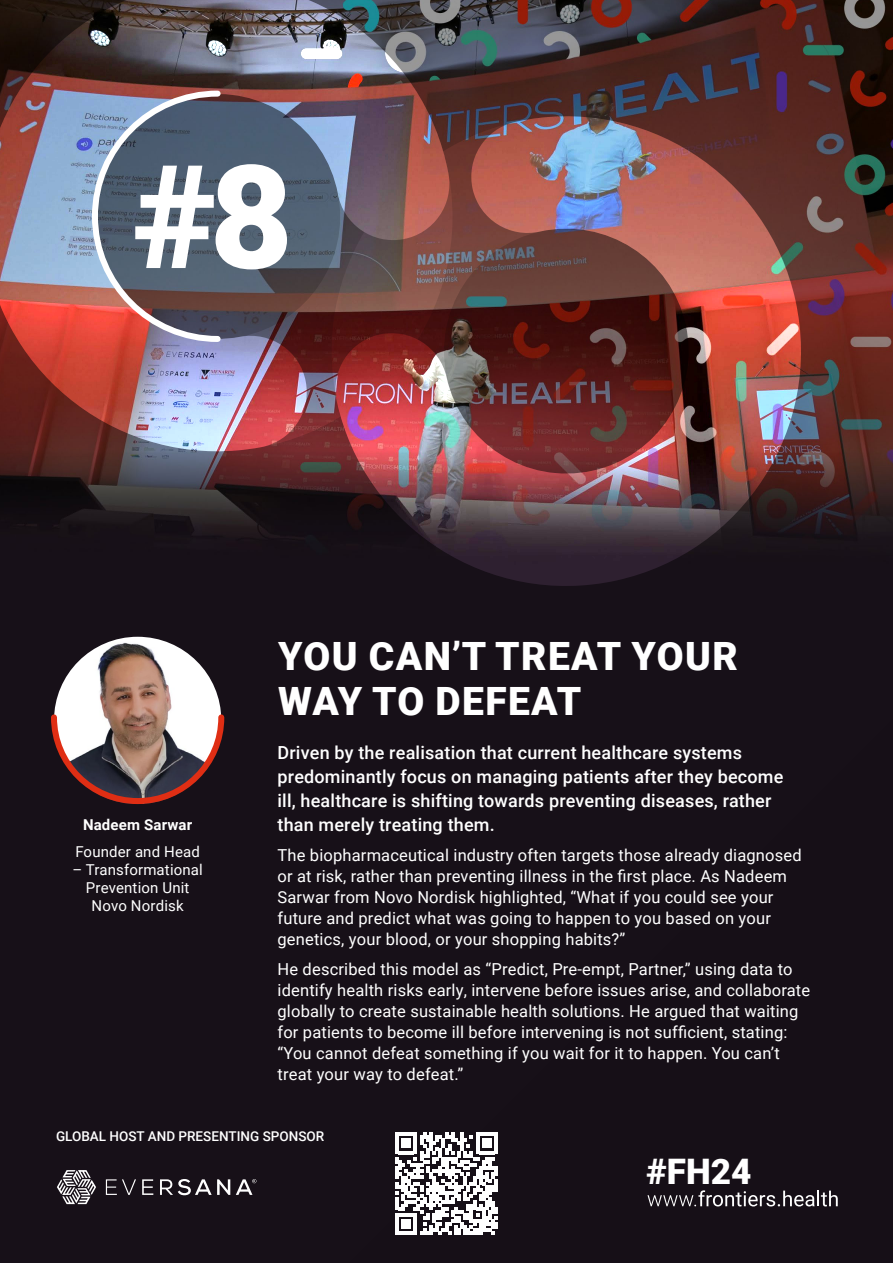
<style>
.page{position:relative;width:893px;height:1263px;background:#fff}
.page>*{position:absolute;margin:0;border:0;box-sizing:border-box;transform-origin:0 0}
.t1{font:900 144px "Roboto";color:#fff}
.t2{font:900 39px/45px "Roboto";letter-spacing:.035em;color:#fff}
.t3{font:900 35.1px "Roboto";color:#fff}
.t4{font:500 18px/24px "Roboto";letter-spacing:.01em;color:#fff}
.t5{font:16.5px/21px "Roboto";letter-spacing:.01em;color:#fff}
.t6{font:15px/18px "Roboto";letter-spacing:.01em;color:#fff;text-align:center}
.t7{font:700 15px "Roboto";letter-spacing:.01em;color:#fff}
.t8{font:500 13.5px "Roboto";color:#fff}
</style>
<div class="page">
<img style="left:0;top:0;width:893px;height:1263px">
<div style="left:287px;top:668px;width:606px;height:595px;background:#171018"></div>
<img style="left:0;top:0;width:454px;height:471px">
<img style="left:330px;top:94px;width:493px;height:497px">
<svg style="left:89px;top:88px;width:135px;height:257px;background:#706d7c"></svg>
<img style="left:54px;top:637px;width:167px;height:167px;border-radius:84px">
<svg style="left:48px;top:711px;width:179px;height:96px"></svg>
<svg style="left:647px;top:1190px;width:191px;height:16px;background:#504b51"></svg>
<svg style="left:106px;top:1179px;width:30px;height:16px"></svg>
<svg style="left:142px;top:1179px;width:11px;height:16px"></svg>
<svg style="left:160px;top:1179px;width:70px;height:16px"></svg>
<svg style="left:57px;top:1170px;width:39px;height:34px"></svg>
<svg style="left:236px;top:1179px;width:20px;height:16px"></svg>
<svg style="left:395px;top:1132px;width:103px;height:103px"></svg>
<h1 class="t1" style="left:133px;top:116px;width:161px">#8</h1>
<p class="t7" style="left:83px;top:814px;width:111px">Nadeem Sarwar</p>
<p class="t6" style="left:75px;top:842px;width:126px">Founder and Head</p>
<p class="t6" style="left:72px;top:860px;width:132px">– Transformational<br>Prevention Unit<br>Novo Nordisk</p>
<h2 class="t2" style="left:278px;top:632px;width:461px">YOU CAN’T TREAT YOUR<br>WAY TO DEFEAT</h2>
<p class="t4" style="left:278px;top:740px;width:507px">Driven by the realisation that current healthcare systems predominantly focus on managing patients after they become ill, healthcare is shifting towards preventing diseases, rather than merely treating them.</p>
<p class="t5" style="left:278px;top:844px;width:526px">The biopharmaceutical industry often targets those already diagnosed or at risk, rather than preventing illness in the first place. As Nadeem Sarwar from Novo Nordisk highlighted, “What if you could see your future and predict what was going to happen to you based on your genetics, your blood, or your shopping habits?”</p>
<p class="t5" style="left:278px;top:958px;width:534px">He described this model as “Predict, Pre-empt, Partner,” using data to identify health risks early, intervene before issues arise, and collaborate globally to create sustainable health solutions. He argued that waiting for patients to become ill before intervening is not sufficient, stating: “You cannot defeat something if you wait for it to happen. You can’t treat your way to defeat.”</p>
<p class="t8" style="left:56px;top:1127px;width:270px">GLOBAL HOST AND PRESENTING SPONSOR</p>
<h3 class="t3" style="left:646px;top:1147px;width:107px">#FH24</h3>
</div>
